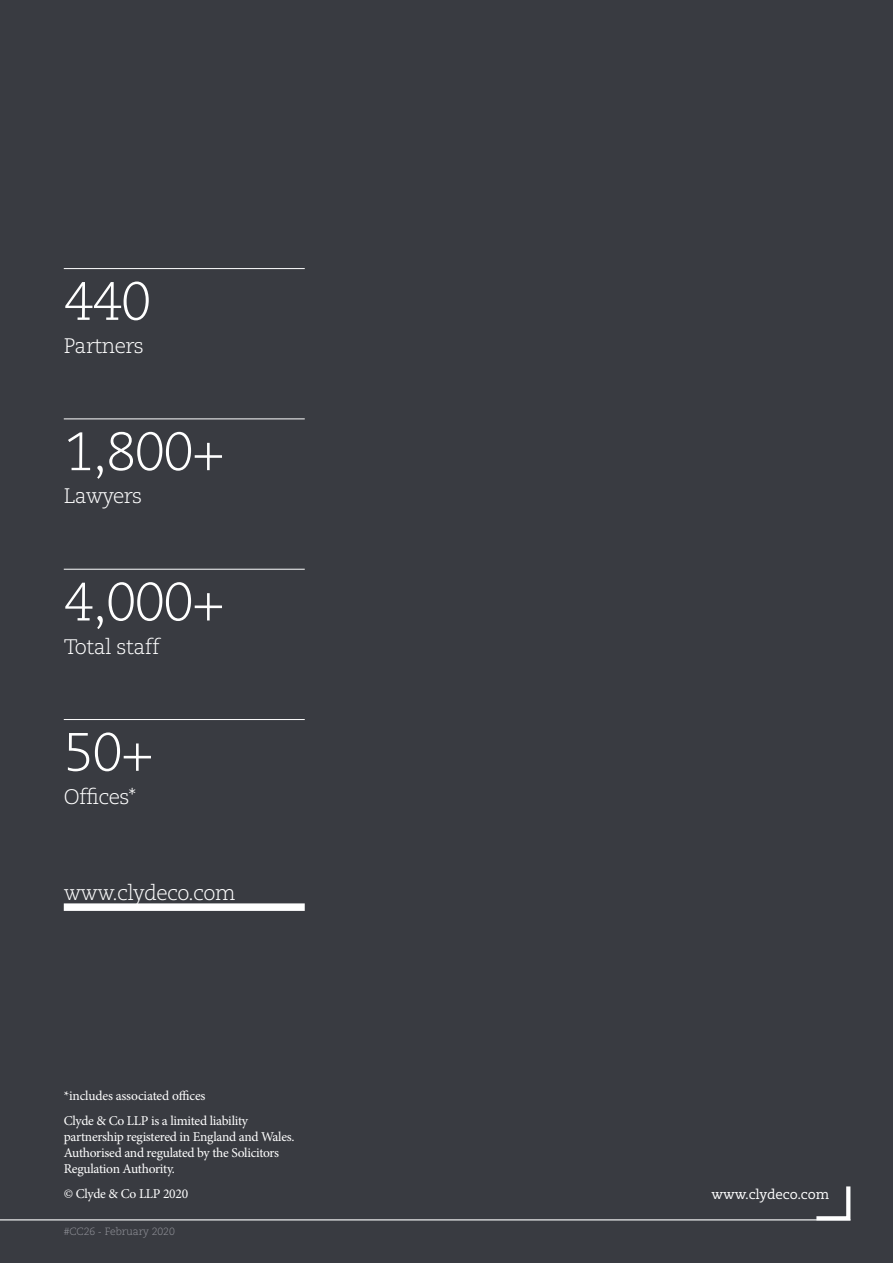
<style>
.page{position:relative;width:893px;height:1263px;background:#393b41}
.page>*{position:absolute;margin:0;border:0;box-sizing:border-box;transform-origin:0 0}
.t1{font:300 54px "Caecilia LT Std";letter-spacing:-.025em;color:#fff}
.t2{font:300 21px "Caecilia LT Std";letter-spacing:-.03em;color:#fff}
.t3{font:13.5px/16.2px "Minion Pro";letter-spacing:-.02em;color:#fff}
.t4{font:13.5px "Caecilia LT Std";letter-spacing:-.01em;color:#fff}
.t5{font:300 10.5px "Caecilia LT Std";letter-spacing:-.01em;color:#93949b}
</style>
<div class="page">
<svg style="left:812px;top:1186px;width:39px;height:35px"></svg>
<hr style="left:0;top:1219px;width:850px;height:1px;background:#fff">
<hr style="left:64px;top:268px;width:241px;height:1px;background:#fff">
<hr style="left:64px;top:419px;width:241px;height:1px;background:#fff">
<hr style="left:64px;top:569px;width:241px;height:1px;background:#fff">
<hr style="left:64px;top:719px;width:241px;height:1px;background:#fff">
<div style="left:64px;top:903px;width:241px;height:8px;background:#fff"></div>
<h1 class="t1" style="left:64px;top:271px;width:89px">440</h1>
<h2 class="t2" style="left:64px;top:334px;width:82px">Partners</h2>
<h1 class="t1" style="left:64px;top:421px;width:162px">1,800+</h1>
<h2 class="t2" style="left:64px;top:484px;width:80px">Lawyers</h2>
<h1 class="t1" style="left:64px;top:571px;width:162px">4,000+</h1>
<h2 class="t2" style="left:64px;top:634px;width:98px">Total staff</h2>
<h1 class="t1" style="left:64px;top:722px;width:91px">50+</h1>
<h2 class="t2" style="left:64px;top:785px;width:74px">Offices*</h2>
<h2 class="t2" style="left:64px;top:881px;width:173px">www.clydeco.com</h2>
<p class="t3" style="left:64px;top:1083px;width:186px;line-height:24.8px">*includes associated offices<br>Clyde &amp; Co LLP is a limited liability</p>
<p class="t3" style="left:64px;top:1128px;width:232px">partnership registered in England and Wales.<br>Authorised and regulated by the Solicitors<br>Regulation Authority.</p>
<p class="t3" style="left:64px;top:1186px;width:126px">© Clyde &amp; Co LLP 2020</p>
<p class="t5" style="left:64px;top:1226px;width:113px">#CC26 - February 2020</p>
<p class="t4" style="left:711px;top:1187px;width:119px">www.clydeco.com</p>
</div>
